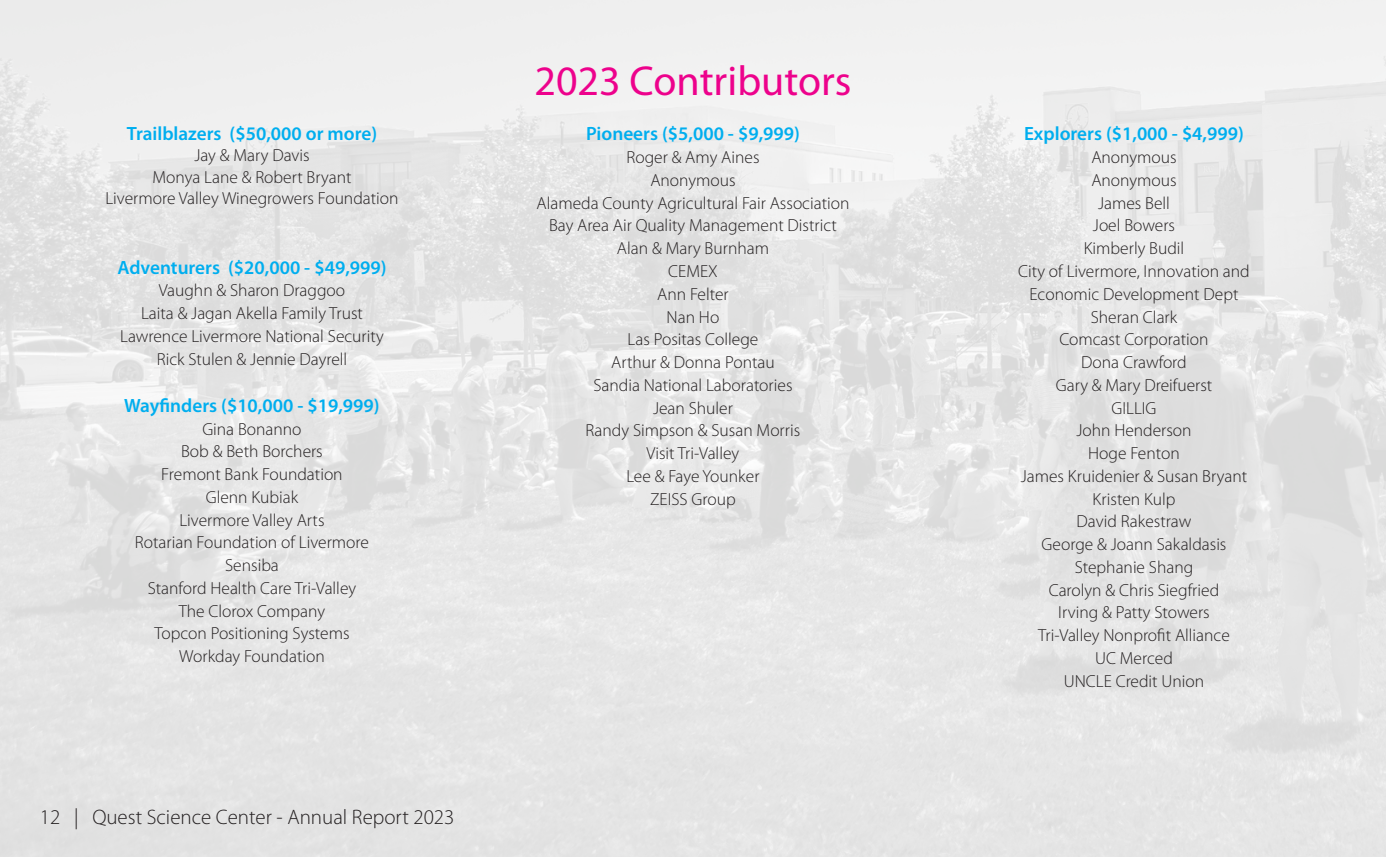
<style>
.page{position:relative;width:1386px;height:857px;background:#fff}
.page>*{position:absolute;margin:0;border:0;box-sizing:border-box;transform-origin:0 0}
.t1{font:42px "Myriad Pro";color:#ed028c}
.t2{font:300 21px "Myriad Pro";color:#231f20}
.t3{font:600 19.25px "Myriad Pro";color:#00aeef}
.t4{font:300 17.5px/22.8px "Myriad Pro";color:#231f20;text-align:center}
</style>
<div class="page">
<img style="left:0;top:0;width:1386px;height:857px">
<div style="left:32px;top:799px;width:440px;height:33px;background:#e2e2e2;border-radius:3px"></div>
<p class="t3" style="left:127px;top:123px;width:252px">Trailblazers ($50,000 or more)</p>
<p class="t4" style="left:105px;top:145px;width:295px;line-height:21px">Jay &amp; Mary Davis<br>Monya Lane &amp; Robert Bryant<br>Livermore Valley Winegrowers Foundation</p>
<p class="t3" style="left:117px;top:256px;width:271px">Adventurers ($20,000 - $49,999)</p>
<p class="t4" style="left:120px;top:279px;width:265px">Vaughn &amp; Sharon Draggoo<br>Laita &amp; Jagan Akella Family Trust<br>Lawrence Livermore National Security<br>Rick Stulen &amp; Jennie Dayrell</p>
<p class="t3" style="left:124px;top:395px;width:257px">Wayfinders ($10,000 - $19,999)</p>
<p class="t4" style="left:135px;top:418px;width:236px">Gina Bonanno<br>Bob &amp; Beth Borchers<br>Fremont Bank Foundation<br>Glenn Kubiak<br>Livermore Valley Arts<br>Rotarian Foundation of Livermore<br>Sensiba<br>Stanford Health Care Tri-Valley<br>The Clorox Company<br>Topcon Positioning Systems<br>Workday Foundation</p>
<p class="t2" style="left:40px;top:805px;width:416px">12 | Quest Science Center - Annual Report 2023</p>
<h1 class="t1" style="left:535px;top:57px;width:318px">2023 Contributors</h1>
<p class="t3" style="left:586px;top:123px;width:215px">Pioneers ($5,000 - $9,999)</p>
<p class="t4" style="left:537px;top:146px;width:314px">Roger &amp; Amy Aines<br>Anonymous<br>Alameda County Agricultural Fair Association<br>Bay Area Air Quality Management District<br>Alan &amp; Mary Burnham<br>CEMEX<br>Ann Felter<br>Nan Ho<br>Las Positas College<br>Arthur &amp; Donna Pontau<br>Sandia National Laboratories<br>Jean Shuler<br>Randy Simpson &amp; Susan Morris<br>Visit Tri-Valley<br>Lee &amp; Faye Younker<br>ZEISS Group</p>
<p class="t3" style="left:1024px;top:123px;width:221px">Explorers ($1,000 - $4,999)</p>
<p class="t4" style="left:1018px;top:146px;width:233px">Anonymous<br>Anonymous<br>James Bell<br>Joel Bowers<br>Kimberly Budil<br>City of Livermore, Innovation and<br>Economic Development Dept<br>Sheran Clark<br>Comcast Corporation<br>Dona Crawford<br>Gary &amp; Mary Dreifuerst<br>GILLIG<br>John Henderson<br>Hoge Fenton<br>James Kruidenier &amp; Susan Bryant<br>Kristen Kulp<br>David Rakestraw<br>George &amp; Joann Sakaldasis<br>Stephanie Shang<br>Carolyn &amp; Chris Siegfried<br>Irving &amp; Patty Stowers<br>Tri-Valley Nonprofit Alliance<br>UC Merced<br>UNCLE Credit Union</p>
</div>
